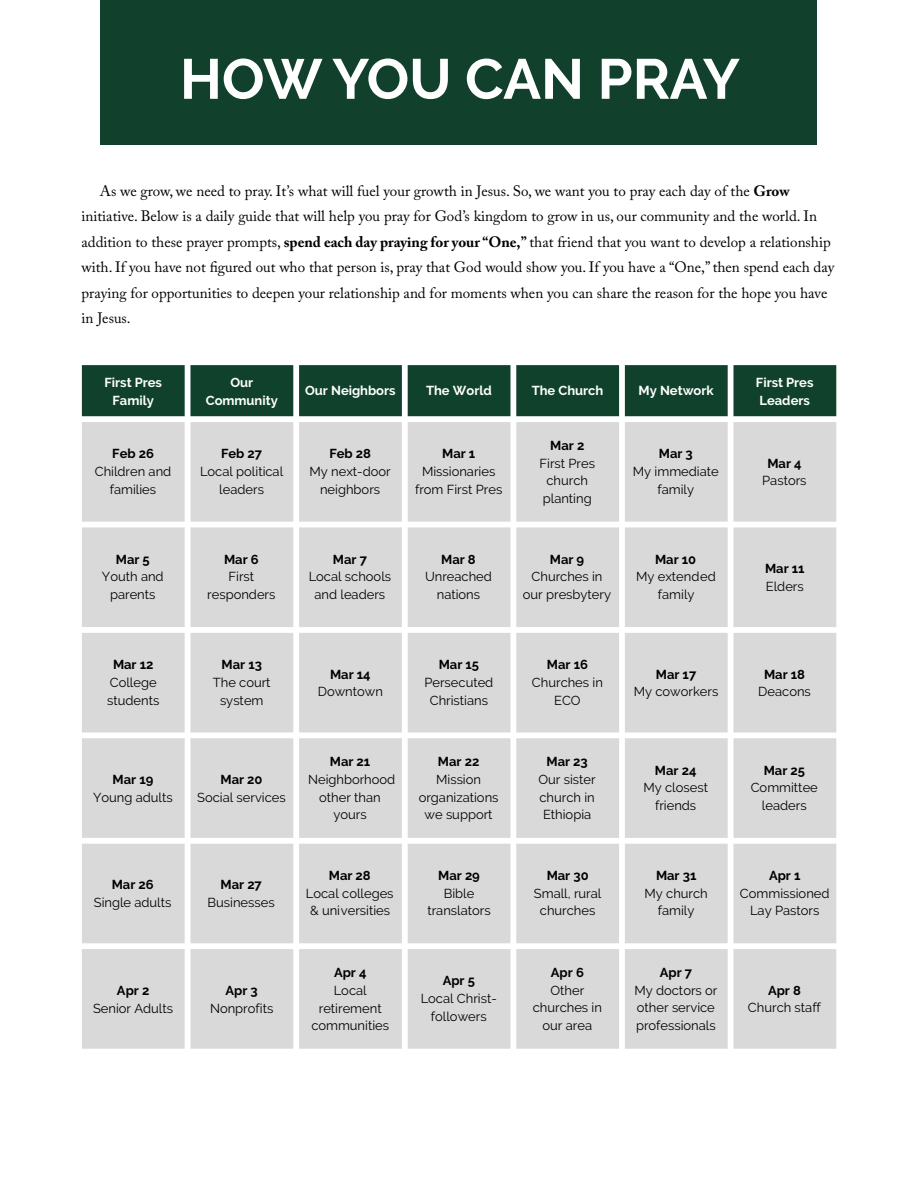
<style>
.page{position:relative;width:918px;height:1188px;background:#fff}
.page>*{position:absolute;margin:0;border:0;box-sizing:border-box;transform-origin:0 0}
.t1{font:700 56.4px "Raleway";letter-spacing:-.01em;color:#fff}
.t2{font:15px/25.5px "Adobe Caslon Pro";color:#000}
.t3{font:12.9px/17.7px "Raleway";color:#000;text-align:center}
.t4{font:700 12.9px "Raleway";color:#000}
.t5{font:700 12.9px/17.7px "Raleway";color:#fff;text-align:center}
.s1{font-weight:700}
</style>
<div class="page">
<div style="left:101px;top:0;width:716px;height:145px;background:#11412c"></div>
<svg style="left:82px;top:365px;width:754px;height:51px;background:#1b4a36"></svg>
<svg style="left:82px;top:422px;width:754px;height:627px;background:#dcdcdc"></svg>
<h1 class="t1" style="left:180px;top:47px;width:562px">HOW YOU CAN PRAY</h1>
<p class="t2" style="left:82px;top:178px;width:754px;text-indent:18px">As we grow, we need to pray. It’s what will fuel your growth in Jesus. So, we want you to pray each day of the <span class="s1">Grow </span>initiative. Below is a daily guide that will help you pray for God’s kingdom to grow in us, our community and the world. In addition to these prayer prompts, <span class="s1">spend each day praying for your “One,”</span> that friend that you want to develop a relationship with. If you have not figured out who that person is, pray that God would show you. If you have a “One,” then spend each day praying for opportunities to deepen your relationship and for moments when you can share the reason for the hope you have in Jesus.</p>
<p class="t5" style="left:104px;top:374px;width:59px">First Pres<br>Family</p>
<p class="t5" style="left:206px;top:374px;width:74px">Our<br>Community</p>
<p class="t5" style="left:305px;top:382px;width:92px">Our Neighbors</p>
<p class="t5" style="left:426px;top:382px;width:67px">The World</p>
<p class="t5" style="left:532px;top:382px;width:73px">The Church</p>
<p class="t5" style="left:639px;top:382px;width:77px">My Network</p>
<p class="t5" style="left:756px;top:374px;width:59px;text-align:left">First Pres<br>Leaders</p>
<p class="t4" style="left:112px;top:446px;width:43px">Feb 26</p>
<p class="t3" style="left:95px;top:463px;width:78px">Children and families</p>
<p class="t4" style="left:116px;top:552px;width:35px">Mar 5</p>
<p class="t3" style="left:102px;top:568px;width:63px">Youth and parents</p>
<p class="t4" style="left:113px;top:657px;width:42px">Mar 12</p>
<p class="t3" style="left:107px;top:673px;width:54px;text-align:left">College students</p>
<p class="t4" style="left:113px;top:772px;width:42px">Mar 19</p>
<p class="t3" style="left:93px;top:788px;width:81px">Young adults</p>
<p class="t4" style="left:112px;top:877px;width:43px">Mar 26</p>
<p class="t3" style="left:94px;top:894px;width:79px">Single adults</p>
<p class="t4" style="left:117px;top:983px;width:34px">Apr 2</p>
<p class="t3" style="left:93px;top:999px;width:82px">Senior Adults</p>
<p class="t4" style="left:221px;top:446px;width:43px">Feb 27</p>
<p class="t3" style="left:200px;top:463px;width:85px">Local political leaders</p>
<p class="t4" style="left:224px;top:552px;width:36px">Mar 6</p>
<p class="t3" style="left:207px;top:568px;width:70px">First responders</p>
<p class="t4" style="left:329px;top:446px;width:43px">Feb 28</p>
<p class="t3" style="left:310px;top:463px;width:83px">My next-door neighbors</p>
<p class="t4" style="left:333px;top:552px;width:36px">Mar 7</p>
<p class="t3" style="left:309px;top:568px;width:84px">Local schools and leaders</p>
<p class="t4" style="left:442px;top:446px;width:35px">Mar 1</p>
<p class="t3" style="left:415px;top:463px;width:89px">Missionaries from First Pres</p>
<p class="t4" style="left:441px;top:552px;width:36px">Mar 8</p>
<p class="t3" style="left:425px;top:568px;width:68px">Unreached nations</p>
<p class="t4" style="left:550px;top:438px;width:36px">Mar 2</p>
<p class="t3" style="left:540px;top:454px;width:57px;text-align:left">First Pres church planting</p>
<p class="t4" style="left:550px;top:552px;width:36px">Mar 9</p>
<p class="t3" style="left:523px;top:568px;width:90px">Churches in our presbytery</p>
<p class="t4" style="left:222px;top:657px;width:42px">Mar 13</p>
<p class="t3" style="left:213px;top:673px;width:59px">The court system</p>
<p class="t4" style="left:221px;top:772px;width:44px">Mar 20</p>
<p class="t3" style="left:197px;top:788px;width:90px">Social services</p>
<p class="t4" style="left:221px;top:877px;width:43px">Mar 27</p>
<p class="t3" style="left:208px;top:894px;width:69px">Businesses</p>
<p class="t4" style="left:226px;top:983px;width:34px">Apr 3</p>
<p class="t3" style="left:210px;top:999px;width:65px">Nonprofits</p>
<p class="t4" style="left:330px;top:667px;width:42px">Mar 14</p>
<p class="t3" style="left:318px;top:683px;width:67px">Downtown</p>
<p class="t4" style="left:330px;top:754px;width:42px">Mar 21</p>
<p class="t3" style="left:308px;top:771px;width:89px">Neighborhood other than yours</p>
<p class="t4" style="left:329px;top:868px;width:43px">Mar 28</p>
<p class="t3" style="left:306px;top:884px;width:89px">Local colleges &amp; universities</p>
<p class="t4" style="left:334px;top:965px;width:34px">Apr 4</p>
<p class="t3" style="left:311px;top:981px;width:79px">Local retirement communities</p>
<p class="t4" style="left:439px;top:657px;width:42px">Mar 15</p>
<p class="t3" style="left:424px;top:673px;width:70px">Persecuted<br>Christians</p>
<p class="t4" style="left:438px;top:754px;width:43px">Mar 22</p>
<p class="t3" style="left:419px;top:771px;width:81px">Mission organizations we support</p>
<p class="t4" style="left:438px;top:868px;width:43px">Mar 29</p>
<p class="t3" style="left:427px;top:884px;width:65px">Bible translators</p>
<p class="t4" style="left:443px;top:974px;width:34px">Apr 5</p>
<p class="t3" style="left:421px;top:990px;width:78px">Local Christ&shy;followers</p>
<p class="t4" style="left:547px;top:657px;width:43px">Mar 16</p>
<p class="t3" style="left:532px;top:673px;width:72px">Churches in<br>ECO</p>
<p class="t4" style="left:547px;top:754px;width:43px">Mar 23</p>
<p class="t3" style="left:539px;top:771px;width:59px;text-align:justify">Our sister church in Ethiopia</p>
<p class="t4" style="left:547px;top:868px;width:43px">Mar 30</p>
<p class="t3" style="left:534px;top:884px;width:69px">Small, rural churches</p>
<p class="t4" style="left:551px;top:965px;width:34px">Apr 6</p>
<p class="t3" style="left:533px;top:981px;width:71px">Other churches in our area</p>
<p class="t4" style="left:659px;top:446px;width:36px">Mar 3</p>
<p class="t3" style="left:633px;top:463px;width:87px">My immediate family</p>
<p class="t4" style="left:655px;top:552px;width:43px">Mar 10</p>
<p class="t3" style="left:636px;top:568px;width:81px">My extended family</p>
<p class="t4" style="left:767px;top:456px;width:36px">Mar 4</p>
<p class="t3" style="left:762px;top:472px;width:46px">Pastors</p>
<p class="t4" style="left:765px;top:561px;width:41px">Mar 11</p>
<p class="t3" style="left:766px;top:577px;width:39px">Elders</p>
<p class="t4" style="left:656px;top:667px;width:42px">Mar 17</p>
<p class="t3" style="left:634px;top:683px;width:86px">My coworkers</p>
<p class="t4" style="left:764px;top:667px;width:43px">Mar 18</p>
<p class="t3" style="left:758px;top:683px;width:54px">Deacons</p>
<p class="t4" style="left:655px;top:763px;width:43px">Mar 24</p>
<p class="t3" style="left:643px;top:779px;width:66px">My closest friends</p>
<p class="t4" style="left:656px;top:868px;width:42px">Mar 31</p>
<p class="t3" style="left:645px;top:884px;width:65px">My church family</p>
<p class="t4" style="left:764px;top:763px;width:43px">Mar 25</p>
<p class="t3" style="left:751px;top:779px;width:69px">Committee leaders</p>
<p class="t4" style="left:769px;top:868px;width:33px">Apr 1</p>
<p class="t3" style="left:740px;top:884px;width:91px">Commissioned<br>Lay Pastors</p>
<p class="t4" style="left:660px;top:965px;width:34px">Apr 7</p>
<p class="t3" style="left:634px;top:981px;width:85px;text-align:left">My doctors or other service professionals</p>
<p class="t4" style="left:768px;top:983px;width:34px">Apr 8</p>
<p class="t3" style="left:748px;top:999px;width:74px">Church staff</p>
</div>
